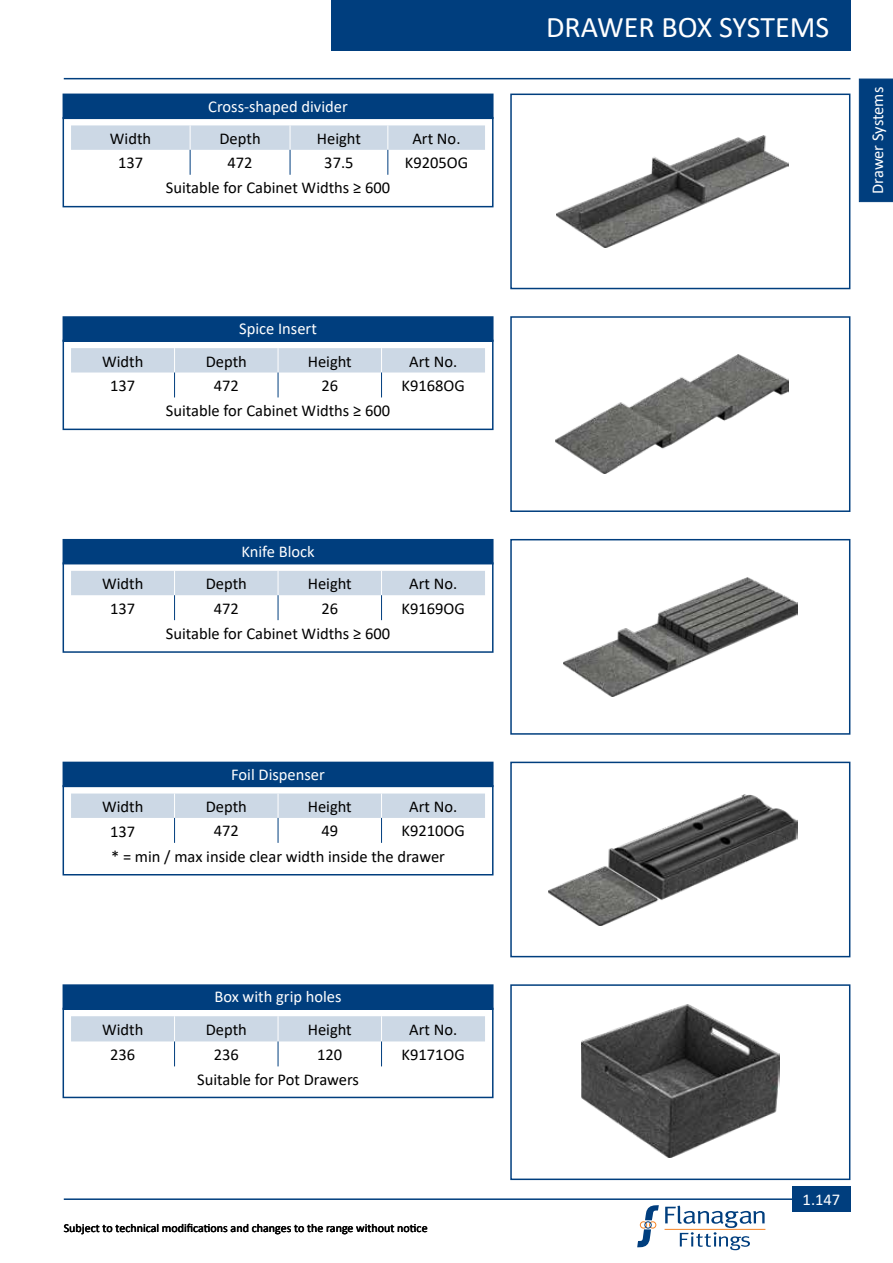
<style>
.page{position:relative;width:893px;height:1263px;background:#fff}
.page>*{position:absolute;margin:0;border:0;box-sizing:border-box;transform-origin:0 0}
.t1{font:30px "Calibri";letter-spacing:-.01em;color:#fff}
.t2{font:16.5px/25.2px "Calibri";color:#000}
.t3{font:16.5px "Calibri";color:#fff}
.t4{font:12px "Calibri";color:#000}
</style>
<div class="page">
<div style="left:331px;top:0;width:519px;height:50px;background:#003e7e"></div>
<hr style="left:64px;top:78px;width:786px;height:1px;background:#003e7e">
<hr style="left:64px;top:1198px;width:786px;height:2px;background:#003e7e">
<svg style="left:637px;top:1205px;width:22px;height:42px"></svg>
<svg style="left:665px;top:1205px;width:100px;height:45px"></svg>
<hr style="left:665px;top:1229px;width:100px;height:1px;background:#f58426">
<div style="left:792px;top:1186px;width:58px;height:26px;background:#003e7e"></div>
<div style="left:859px;top:79px;width:34px;height:123px;background:#003e7e"></div>
<div style="left:63px;top:540px;width:430px;height:24px;background:#003e7e"></div>
<div style="left:63px;top:539px;width:430px;height:25px;border:2px solid #003e7e"></div>
<div style="left:63px;top:562px;width:430px;height:91px;border:2px solid #003e7e"></div>
<svg style="left:71px;top:571px;width:414px;height:49px"></svg>
<div style="left:63px;top:762px;width:430px;height:24px;background:#003e7e"></div>
<div style="left:63px;top:785px;width:430px;height:90px;border:2px solid #003e7e"></div>
<svg style="left:71px;top:793px;width:414px;height:50px"></svg>
<div style="left:63px;top:985px;width:430px;height:24px;background:#003e7e"></div>
<div style="left:63px;top:984px;width:430px;height:26px;border:2px solid #003e7e"></div>
<div style="left:63px;top:1008px;width:430px;height:90px;border:2px solid #003e7e"></div>
<svg style="left:71px;top:1016px;width:414px;height:50px"></svg>
<div style="left:510px;top:539px;width:340px;height:196px;border:2px solid #003e7e"></div>
<div style="left:510px;top:762px;width:340px;height:195px;border:2px solid #003e7e"></div>
<div style="left:510px;top:984px;width:340px;height:196px;border:2px solid #003e7e"></div>
<img style="left:564px;top:578px;width:233px;height:118px">
<img style="left:548px;top:795px;width:249px;height:131px">
<img style="left:581px;top:1004px;width:199px;height:153px">
<div style="left:63px;top:94px;width:430px;height:24px;background:#003e7e"></div>
<div style="left:63px;top:117px;width:430px;height:90px;border:2px solid #003e7e"></div>
<svg style="left:71px;top:125px;width:414px;height:50px"></svg>
<div style="left:63px;top:317px;width:430px;height:24px;background:#003e7e"></div>
<div style="left:63px;top:316px;width:430px;height:26px;border:2px solid #003e7e"></div>
<div style="left:63px;top:340px;width:430px;height:90px;border:2px solid #003e7e"></div>
<svg style="left:71px;top:348px;width:414px;height:49px"></svg>
<div style="left:510px;top:94px;width:340px;height:195px;border:2px solid #003e7e"></div>
<div style="left:510px;top:316px;width:340px;height:196px;border:2px solid #003e7e"></div>
<img style="left:556px;top:136px;width:232px;height:111px">
<img style="left:555px;top:355px;width:233px;height:119px">
<p class="t3" style="left:208px;top:95px;width:141px">Cross-shaped divider</p>
<p class="t2" style="left:110px;top:125px;width:43px">Width</p>
<p class="t2" style="left:219px;top:125px;width:43px">Depth</p>
<p class="t2" style="left:317px;top:125px;width:46px">Height</p>
<p class="t2" style="left:412px;top:125px;width:50px">Art No.</p>
<p class="t2" style="left:118px;top:150px;width:27px">137</p>
<p class="t2" style="left:228px;top:150px;width:27px">472</p>
<p class="t2" style="left:324px;top:150px;width:31px">37.5</p>
<p class="t2" style="left:405px;top:150px;width:65px">K9205OG</p>
<p class="t2" style="left:166px;top:175px;width:226px">Suitable for Cabinet Widths ≥ 600</p>
<p class="t3" style="left:239px;top:317px;width:79px">Spice Insert</p>
<p class="t2" style="left:102px;top:348px;width:43px">Width</p>
<p class="t2" style="left:206px;top:348px;width:43px">Depth</p>
<p class="t2" style="left:308px;top:348px;width:46px">Height</p>
<p class="t2" style="left:409px;top:348px;width:50px">Art No.</p>
<p class="t2" style="left:110px;top:373px;width:27px">137</p>
<p class="t2" style="left:214px;top:372px;width:27px">472</p>
<p class="t2" style="left:321px;top:372px;width:18px">26</p>
<p class="t2" style="left:402px;top:372px;width:65px">K9168OG</p>
<p class="t2" style="left:166px;top:398px;width:226px">Suitable for Cabinet Widths ≥ 600</p>
<p class="t3" style="left:241px;top:540px;width:75px">Knife Block</p>
<p class="t2" style="left:102px;top:571px;width:43px">Width</p>
<p class="t2" style="left:206px;top:571px;width:43px">Depth</p>
<p class="t2" style="left:308px;top:571px;width:46px">Height</p>
<p class="t2" style="left:409px;top:571px;width:50px">Art No.</p>
<p class="t2" style="left:110px;top:595px;width:27px">137</p>
<p class="t2" style="left:214px;top:595px;width:27px">472</p>
<p class="t2" style="left:321px;top:595px;width:18px">26</p>
<p class="t2" style="left:402px;top:595px;width:65px">K9169OG</p>
<p class="t2" style="left:166px;top:620px;width:226px">Suitable for Cabinet Widths ≥ 600</p>
<p class="t3" style="left:231px;top:763px;width:95px">Foil Dispenser</p>
<p class="t2" style="left:102px;top:793px;width:43px">Width</p>
<p class="t2" style="left:206px;top:793px;width:43px">Depth</p>
<p class="t2" style="left:308px;top:793px;width:46px">Height</p>
<p class="t2" style="left:409px;top:793px;width:50px">Art No.</p>
<p class="t2" style="left:110px;top:818px;width:27px">137</p>
<p class="t2" style="left:214px;top:818px;width:27px">472</p>
<p class="t2" style="left:321px;top:818px;width:18px">49</p>
<p class="t2" style="left:111px;top:818px;width:355px;text-indent:291px">K9210OG * = min / max inside clear width inside the drawer</p>
<p class="t3" style="left:214px;top:985px;width:129px">Box with grip holes</p>
<p class="t2" style="left:102px;top:1016px;width:43px">Width</p>
<p class="t2" style="left:206px;top:1016px;width:43px">Depth</p>
<p class="t2" style="left:308px;top:1016px;width:46px">Height</p>
<p class="t2" style="left:409px;top:1016px;width:50px">Art No.</p>
<p class="t2" style="left:110px;top:1042px;width:27px">236</p>
<p class="t2" style="left:214px;top:1041px;width:27px">236</p>
<p class="t2" style="left:317px;top:1041px;width:27px">120</p>
<p class="t2" style="left:402px;top:1041px;width:65px">K9171OG</p>
<p class="t2" style="left:197px;top:1066px;width:163px">Suitable for Pot Drawers</p>
<p class="t4" style="left:64px;top:1220px;width:365px">Subject to technical modifications and changes to the range without notice</p>
<h1 class="t1" style="left:616px;top:7px;width:235px">Faber cooker hoods</h1>
<h1 class="t1" style="left:546px;top:7px;width:285px">DRAWER BOX SYSTEMS</h1>
<p class="t3" style="left:866px;top:194px;width:108px;rotate:-90deg">Drawer Systems</p>
<p class="t3" style="left:803px;top:1188px;width:39px">1.147</p>
</div>
